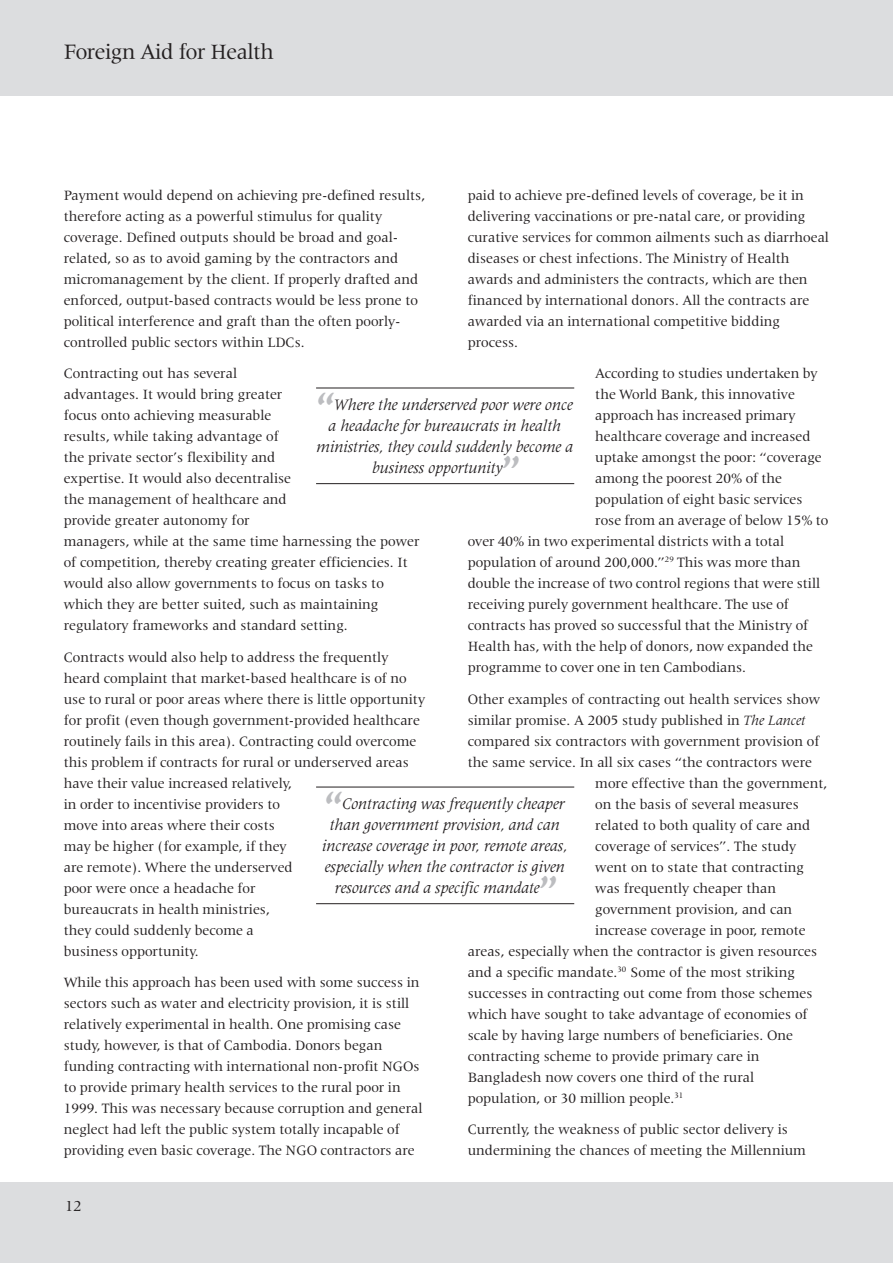
<style>
.page{position:relative;width:893px;height:1263px;background:#fff}
.page>*{position:absolute;margin:0;border:0;box-sizing:border-box;transform-origin:0 0}
.jh_pull_quote{font:600 48px "Adobe Jenson Pro";color:#bcbdc0}
.t1{font:22.5px "Latin 725 BT";letter-spacing:-.02em;color:#231f20}
.jh_pull_quote-2{font:italic 16.5px "Latin 725 BT";color:#231f20}
.t2{font:15.75px "Latin 725 BT";color:#231f20}
.jh_body{font:14.7px/21px "Latin 725 BT";color:#231f20}
.s1{font-style:italic}
</style>
<div class="page">
<div style="left:0;top:1182px;width:893px;height:81px;background:#dcdddf"></div>
<div style="left:0;top:0;width:893px;height:96px;background:#dcdddf"></div>
<hr style="left:316px;top:787px;width:258px;height:1px;background:#231f20">
<hr style="left:316px;top:903px;width:258px;height:1px;background:#231f20">
<hr style="left:316px;top:388px;width:258px;height:1px;background:#231f20">
<hr style="left:316px;top:483px;width:258px;height:1px;background:#231f20">
<h2 class="t1" style="left:64px;top:39px;width:212px">Foreign Aid for Health</h2>
<p class="jh_body" style="left:64px;top:184px;width:363px">Payment would depend on achieving pre-defined results, therefore acting as a powerful stimulus for quality coverage. Defined outputs should be broad and goal&shy;related, so as to avoid gaming by the contractors and micromanagement by the client. If properly drafted and enforced, output-based contracts would be less prone to political interference and graft than the often poorly&shy;controlled public sectors within LDCs.</p>
<p class="jh_body" style="left:64px;top:363px;width:357px">Contracting out has several<br>advantages. It would bring greater<br>focus onto achieving measurable<br>results, while taking advantage of<br>the private sector’s flexibility and<br>expertise. It would also decentralise<br>the management of healthcare and<br>provide greater autonomy for<br>managers, while at the same time harnessing the power of competition, thereby creating greater efficiencies. It would also allow governments to focus on tasks to which they are better suited, such as maintaining regulatory frameworks and standard setting.</p>
<p class="jh_body" style="left:64px;top:646px;width:363px">Contracts would also help to address the frequently heard complaint that market-based healthcare is of no use to rural or poor areas where there is little opportunity for profit (even though government-provided healthcare routinely fails in this area). Contracting could overcome this problem if contracts for rural or underserved areas have their value increased relatively,<br>in order to incentivise providers to<br>move into areas where their costs<br>may be higher (for example, if they<br>are remote). Where the underserved<br>poor were once a headache for<br>bureaucrats in health ministries,<br>they could suddenly become a<br>business opportunity.</p>
<p class="jh_body" style="left:64px;top:972px;width:360px">While this approach has been used with some success in sectors such as water and electricity provision, it is still relatively experimental in health. One promising case study, however, is that of Cambodia. Donors began funding contracting with international non-profit NGOs to provide primary health services to the rural poor in 1999. This was necessary because corruption and general neglect had left the public system totally incapable of providing even basic coverage. The NGO contractors are</p>
<p class="jh_body" style="left:468px;top:184px;width:363px">paid to achieve pre-defined levels of coverage, be it in delivering vaccinations or pre-natal care, or providing curative services for common ailments such as diarrhoeal diseases or chest infections. The Ministry of Health awards and administers the contracts, which are then financed by international donors. All the contracts are awarded via an international competitive bidding process.</p>
<p class="jh_body" style="left:595px;top:363px;width:224px">According to studies undertaken by</p>
<p class="jh_body" style="left:595px;top:384px;width:201px">the World Bank, this innovative</p>
<p class="jh_body" style="left:595px;top:405px;width:202px">approach has increased primary</p>
<p class="jh_body" style="left:595px;top:426px;width:217px">healthcare coverage and increased</p>
<p class="jh_body" style="left:595px;top:447px;width:228px">uptake amongst the poor: “coverage</p>
<p class="jh_body" style="left:595px;top:468px;width:188px">among the poorest 20% of the</p>
<p class="jh_body" style="left:595px;top:489px;width:209px">population of eight basic services</p>
<p class="jh_body" style="left:595px;top:510px;width:235px">rose from an average of below 15% to</p>
<p class="jh_body" style="left:468px;top:531px;width:318px">over 40% in two experimental districts with a total</p>
<p class="jh_body" style="left:468px;top:552px;width:334px">population of around 200,000.”<sup>29</sup> This was more than</p>
<p class="jh_body" style="left:468px;top:573px;width:354px">double the increase of two control regions that were still</p>
<p class="jh_body" style="left:468px;top:594px;width:323px">receiving purely government healthcare. The use of</p>
<p class="jh_body" style="left:468px;top:615px;width:342px">contracts has proved so successful that the Ministry of</p>
<p class="jh_body" style="left:468px;top:636px;width:347px">Health has, with the help of donors, now expanded the</p>
<p class="jh_body" style="left:468px;top:657px;width:280px">programme to cover one in ten Cambodians.</p>
<p class="jh_body" style="left:468px;top:688px;width:354px">Other examples of contracting out health services show</p>
<p class="jh_body" style="left:468px;top:709px;width:340px">similar promise. A 2005 study published in <span class="s1">The Lancet</span></p>
<p class="jh_body" style="left:468px;top:730px;width:353px">compared six contractors with government provision of</p>
<p class="jh_body" style="left:468px;top:751px;width:346px">the same service. In all six cases “the contractors were</p>
<p class="jh_body" style="left:595px;top:772px;width:234px">more effective than the government,</p>
<p class="jh_body" style="left:595px;top:793px;width:205px">on the basis of several measures</p>
<p class="jh_body" style="left:595px;top:814px;width:217px">related to both quality of care and</p>
<p class="jh_body" style="left:595px;top:835px;width:203px">coverage of services”. The study</p>
<p class="jh_body" style="left:595px;top:856px;width:210px">went on to state that contracting</p>
<p class="jh_body" style="left:595px;top:877px;width:182px">was frequently cheaper than</p>
<p class="jh_body" style="left:595px;top:898px;width:199px">government provision, and can</p>
<p class="jh_body" style="left:595px;top:919px;width:212px">increase coverage in poor, remote</p>
<p class="jh_body" style="left:468px;top:940px;width:351px">areas, especially when the contractor is given resources</p>
<p class="jh_body" style="left:468px;top:961px;width:329px">and a specific mandate.<sup>30</sup> Some of the most striking</p>
<p class="jh_body" style="left:468px;top:982px;width:346px">successes in contracting out come from those schemes</p>
<p class="jh_body" style="left:468px;top:1003px;width:341px">which have sought to take advantage of economies of</p>
<p class="jh_body" style="left:468px;top:1024px;width:327px">scale by having large numbers of beneficiaries. One</p>
<p class="jh_body" style="left:468px;top:1045px;width:293px">contracting scheme to provide primary care in</p>
<p class="jh_body" style="left:468px;top:1066px;width:288px">Bangladesh now covers one third of the rural</p>
<p class="jh_body" style="left:468px;top:1087px;width:217px">population, or 30 million people.<sup>31</sup></p>
<p class="jh_body" style="left:468px;top:1119px;width:340px">Currently, the weakness of public sector delivery is undermining the chances of meeting the Millennium</p>
<p class="jh_pull_quote" style="left:317px;top:384px;width:19px">“</p>
<p class="jh_pull_quote-2" style="left:334px;top:395px;width:240px">Where the underserved poor were once</p>
<p class="jh_pull_quote-2" style="left:329px;top:416px;width:234px">a headache for bureaucrats in health</p>
<p class="jh_pull_quote-2" style="left:317px;top:437px;width:258px">ministries, they could suddenly become a</p>
<p class="jh_pull_quote-2" style="left:373px;top:458px;width:132px">business opportunity</p>
<p class="jh_pull_quote" style="left:503px;top:447px;width:19px">”</p>
<p class="jh_pull_quote" style="left:325px;top:783px;width:19px">“</p>
<p class="jh_pull_quote-2" style="left:342px;top:794px;width:224px">Contracting was frequently cheaper</p>
<p class="jh_pull_quote-2" style="left:330px;top:815px;width:232px">than government provision, and can</p>
<p class="jh_pull_quote-2" style="left:323px;top:836px;width:247px">increase coverage in poor, remote areas,</p>
<p class="jh_pull_quote-2" style="left:325px;top:857px;width:241px">especially when the contractor is given</p>
<p class="jh_pull_quote-2" style="left:335px;top:878px;width:206px">resources and a specific mandate</p>
<p class="jh_pull_quote" style="left:540px;top:867px;width:19px">”</p>
<p class="t2" style="left:65px;top:1197px;width:18px">12</p>
</div>
